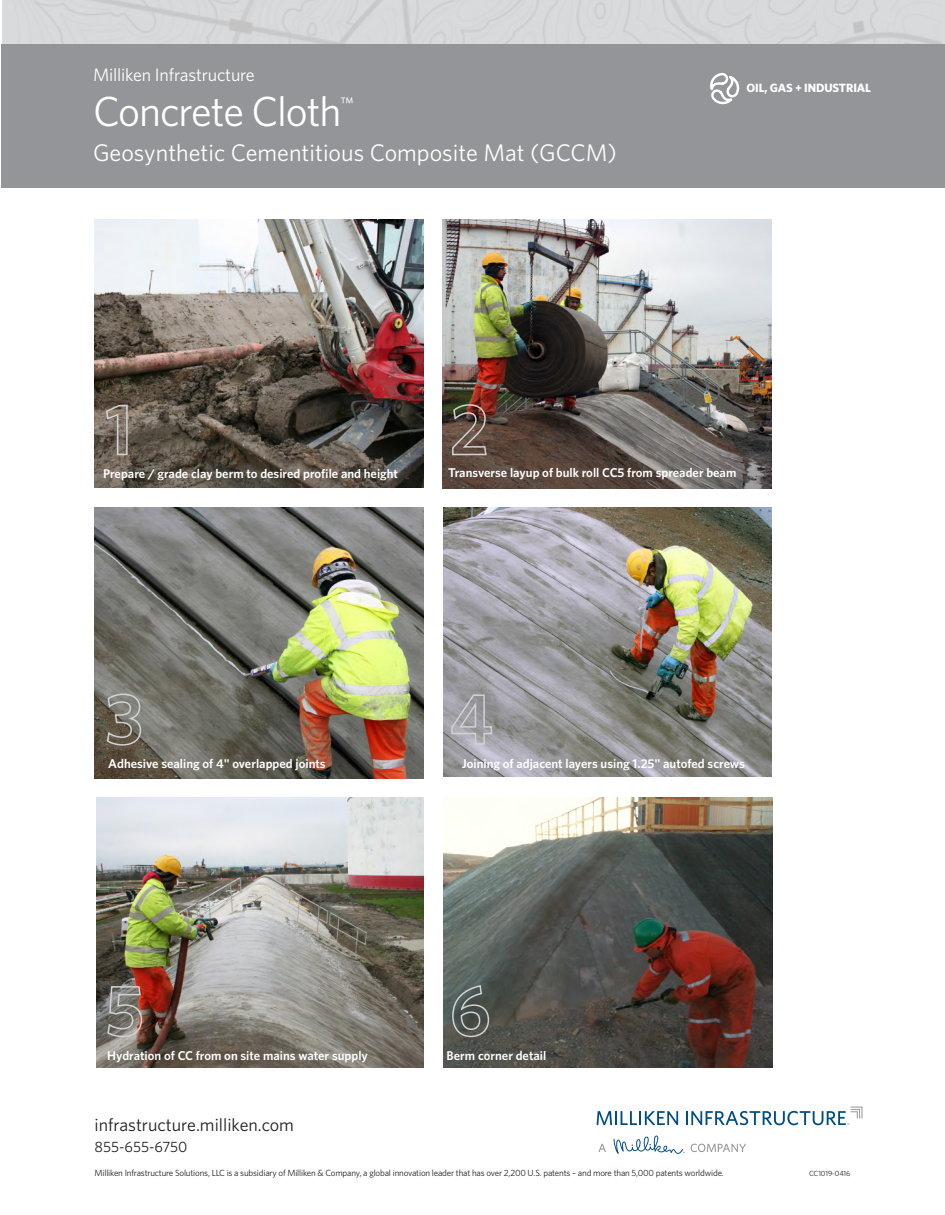
<style>
.page{position:relative;width:945px;height:1215px;background:#fff}
.page>*{position:absolute;margin:0;border:0;box-sizing:border-box;transform-origin:0 0}
.t1{font:42px "Whitney";letter-spacing:-.025em;color:#fff}
.t2{font:24px "Whitney";color:#fff}
.t3{font:18px "Whitney";color:#231f20}
.t4{font:18px "Whitney";letter-spacing:-.01em;color:#fff}
.t5{font:16.65px "Whitney";color:#fff}
.t6{font:15px "Whitney";color:#231f20}
.t7{font:600 12.75px "Whitney";color:#fff}
.t8{font:700 12px "Whitney";letter-spacing:-.01em;color:#fff}
.t9{font:9px "Whitney";letter-spacing:-.02em;color:#231f20}
.t10{font:7.5px "Whitney";letter-spacing:-.01em;color:#231f20}
</style>
<div class="page">
<svg style="left:597px;top:1111px;width:81px;height:14px"></svg>
<svg style="left:614px;top:1135px;width:71px;height:19px"></svg>
<svg style="left:598px;top:1144px;width:8px;height:8px"></svg>
<svg style="left:691px;top:1144px;width:55px;height:8px"></svg>
<svg style="left:686px;top:1107px;width:176px;height:18px"></svg>
<div style="left:2px;top:44px;width:943px;height:144px;background:#939598"></div>
<img style="left:4px;top:0;width:937px;height:44px">
<svg style="left:710px;top:73px;width:30px;height:32px"></svg>
<img style="left:94px;top:219px;width:329px;height:269px">
<img style="left:97px;top:798px;width:327px;height:269px">
<img style="left:443px;top:508px;width:328px;height:269px">
<img style="left:442px;top:219px;width:329px;height:269px">
<img style="left:94px;top:508px;width:329px;height:270px">
<img style="left:443px;top:798px;width:329px;height:270px">
<svg style="left:105px;top:404px;width:23px;height:52px"></svg>
<svg style="left:451px;top:403px;width:37px;height:53px;background:#705b51"></svg>
<svg style="left:106px;top:693px;width:36px;height:53px;background:#817d74"></svg>
<svg style="left:450px;top:694px;width:43px;height:51px;background:#a6a5aa"></svg>
<svg style="left:106px;top:985px;width:37px;height:53px;background:#8c817b"></svg>
<svg style="left:451px;top:984px;width:39px;height:54px;background:#626864"></svg>
<p class="t4" style="left:93px;top:63px;width:163px">Milliken Infrastructure</p>
<p class="t1" style="left:93px;top:84px;width:250px">Concrete Cloth</p>
<p class="t5" style="left:341px;top:92px;width:15px">™</p>
<p class="t2" style="left:93px;top:136px;width:526px">Geosynthetic Cementitious Composite Mat (GCCM)</p>
<p class="t8" style="left:747px;top:80px;width:126px">OIL, GAS + INDUSTRIAL</p>
<p class="t7" style="left:103px;top:465px;width:296px">Prepare / grade clay berm to desired profile and height</p>
<p class="t7" style="left:448px;top:464px;width:290px">Transverse layup of bulk roll CC5 from spreader beam</p>
<p class="t7" style="left:108px;top:755px;width:219px">Adhesive sealing of 4" overlapped joints</p>
<p class="t7" style="left:462px;top:755px;width:285px">Joining of adjacent layers using 1.25" autofed screws</p>
<p class="t7" style="left:107px;top:1047px;width:262px">Hydration of CC from on site mains water supply</p>
<p class="t7" style="left:447px;top:1047px;width:101px">Berm corner detail</p>
<h3 class="t3" style="left:94px;top:1112px;width:201px">infrastructure.milliken.com</h3>
<p class="t6" style="left:94px;top:1136px;width:94px">855-655-6750</p>
<p class="t9" style="left:94px;top:1167px;width:631px">Milliken Infrastructure Solutions, LLC is a subsidiary of Milliken &amp; Company, a global innovation leader that has over 2,200 U.S. patents – and more than 5,000 patents worldwide.</p>
<p class="t10" style="left:809px;top:1168px;width:43px">CC1019-0416</p>
</div>
